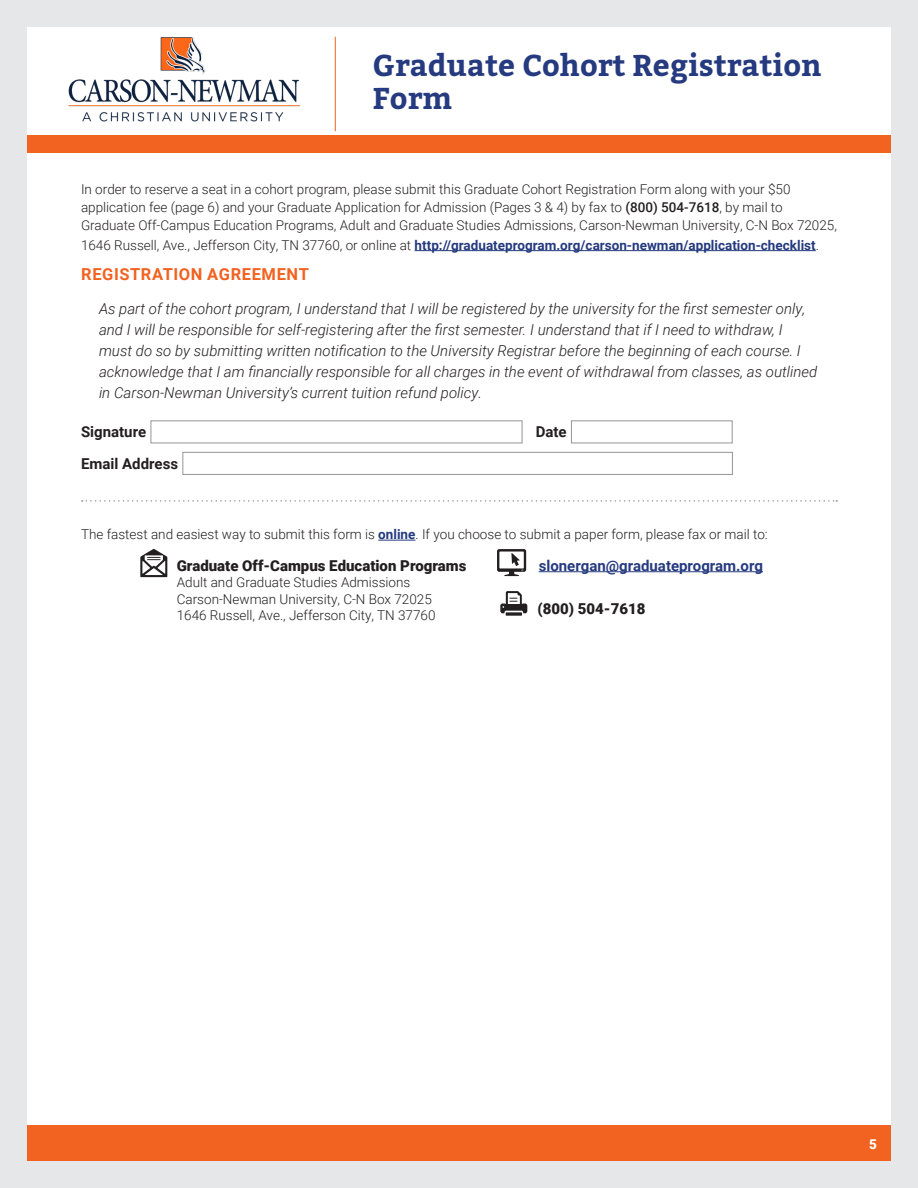
<style>
.page{position:relative;width:918px;height:1188px;background:#fff}
.page>*{position:absolute;margin:0;border:0;box-sizing:border-box;transform-origin:0 0}
.Header_Text{font:700 30px/33px "Bitter";color:#253a7f}
.Form_Text{font:700 16.5px "Roboto";letter-spacing:.035em;color:#f26221}
.Form_Text-2{font:italic 300 15px/21px "Roboto";color:#231f20}
.Larger_Body_Text{font:900 15px "Roboto";color:#231f20}
.Larger_Body_Text-2{font:700 15px "Roboto";color:#253a7f}
.Form_Text-3{font:700 15px "Roboto";color:#231f20}
.Form_Text-4{font:300 13.5px/18px "Roboto";color:#231f20}
.Form_Text-5{font:700 13.5px "Roboto";color:#253a7f}
.Larger_Body_Text-3{font:300 13.5px/16.5px "Roboto";color:#231f20}
.t1{font:900 13.5px "Roboto";color:#fff}
.s1{font-weight:500}
.s2{font-weight:300;color:#231f20}
.s3{font-weight:700;color:#253a7f}
</style>
<div class="page">
<div style="left:27px;top:1125px;width:864px;height:36px;background:#f26221"></div>
<div style="left:0;top:0;width:918px;height:1188px;border:27px solid #e6e7e9"></div>
<div style="left:27px;top:135px;width:864px;height:18px;background:#f26221"></div>
<hr style="left:335px;top:37px;width:1px;height:94px;background:#f26221">
<img style="left:68px;top:37px;width:231px;height:85px">
<hr style="left:415px;top:250px;width:401px;height:1px;background:#253a7f">
<hr style="left:378px;top:540px;width:38px;height:1px;background:#253a7f">
<div style="left:151px;top:421px;width:371px;height:22px;border:1px solid #939598"></div>
<div style="left:571px;top:421px;width:161px;height:22px;border:1px solid #939598"></div>
<div style="left:183px;top:452px;width:550px;height:23px;border:1px solid #939598"></div>
<svg style="left:82px;top:500px;width:755px;height:2px"></svg>
<svg style="left:140px;top:549px;width:27px;height:28px"></svg>
<svg style="left:500px;top:591px;width:27px;height:25px"></svg>
<hr style="left:539px;top:571px;width:224px;height:1px;background:#253a7f">
<svg style="left:497px;top:549px;width:29px;height:27px"></svg>
<p class="Header_Text" style="left:373px;top:48px;width:451px">Graduate Cohort Registration<br>Form</p>
<p class="Form_Text-4" style="left:81px;top:180px;width:757px">In order to reserve a seat in a cohort program, please submit this Graduate Cohort Registration Form along with your $50 application fee (page 6) and your Graduate Application for Admission (Pages 3 &amp; 4) by fax to <span class="s1">(800) 504-7618</span>, by mail to<br>Graduate Off-Campus Education Programs, Adult and Graduate Studies Admissions, Carson-Newman University, C-N Box 72025,</p>
<p class="Form_Text-5" style="left:81px;top:235px;width:739px"><span class="s2">1646 Russell, Ave., Jefferson City, TN 37760, or online at</span> http://graduateprogram.org/carson-newman/application-checklist<span class="s2">.</span></p>
<p class="Form_Text" style="left:81px;top:262px;width:229px">REGISTRATION AGREEMENT</p>
<p class="Form_Text-2" style="left:99px;top:298px;width:720px">As part of the cohort program, I understand that I will be registered by the university for the first semester only, and I will be responsible for self-registering after the first semester. I understand that if I need to withdraw, I must do so by submitting written notification to the University Registrar before the beginning of each course. I acknowledge that I am financially responsible for all charges in the event of withdrawal from classes, as outlined in Carson-Newman University’s current tuition refund policy.</p>
<p class="Form_Text-3" style="left:81px;top:421px;width:67px">Signature</p>
<p class="Form_Text-3" style="left:536px;top:421px;width:32px">Date</p>
<p class="Form_Text-3" style="left:81px;top:453px;width:99px">Email Address</p>
<p class="Form_Text-4" style="left:81px;top:525px;width:688px">The fastest and easiest way to submit this form is <span class="s3">online</span>. If you choose to submit a paper form, please fax or mail to:</p>
<p class="Larger_Body_Text" style="left:177px;top:555px;width:291px">Graduate Off-Campus Education Programs</p>
<p class="Larger_Body_Text-3" style="left:177px;top:574px;width:257px">Adult and Graduate Studies Admissions<br>Carson-Newman University, C-N Box 72025</p>
<p class="Larger_Body_Text-3" style="left:177px;top:607px;width:260px">1646 Russell, Ave., Jefferson City, TN 37760</p>
<p class="Larger_Body_Text" style="left:538px;top:598px;width:109px">(800) 504-7618</p>
<p class="Larger_Body_Text-2" style="left:539px;top:555px;width:226px">slonergan@graduateprogram.org</p>
<p class="t1" style="left:869px;top:1134px;width:9px">5</p>
</div>
